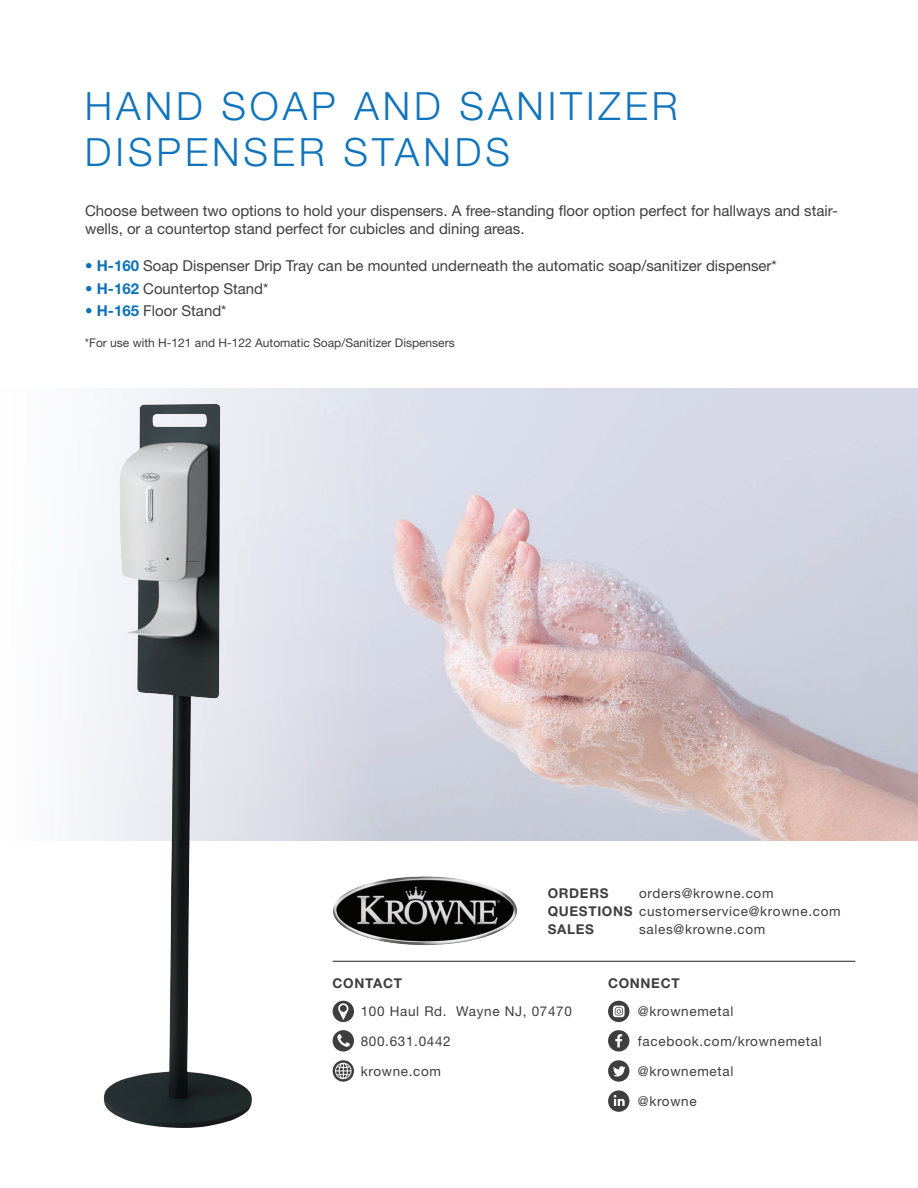
<style>
.page{position:relative;width:918px;height:1188px;background:#fff}
.page>*{position:absolute;margin:0;border:0;box-sizing:border-box;transform-origin:0 0}
.t1{font:300 39px/46.8px "Helvetica Neue LT Std";letter-spacing:.1em;color:#1074bc}
.t2{font:15px/18px "Helvetica Neue LT Std";color:#3e3e3f}
.t3{font:13.5px/18px "Helvetica Neue LT Std";letter-spacing:.05em;color:#3e3e3f}
.t4{font:700 13.5px "Helvetica Neue LT Std";letter-spacing:.05em;color:#3e3e3f}
.t5{font:12px "Helvetica Neue LT Std";color:#3e3e3f}
.s1{color:#0b72ba}
.s2{font-weight:700;color:#0b72ba}
.s3{font-weight:700}
</style>
<div class="page">
<svg style="left:608px;top:1030px;width:21px;height:22px"></svg>
<svg style="left:608px;top:1001px;width:21px;height:21px"></svg>
<svg style="left:608px;top:1060px;width:21px;height:22px"></svg>
<svg style="left:333px;top:1030px;width:21px;height:22px"></svg>
<svg style="left:333px;top:1060px;width:21px;height:22px"></svg>
<svg style="left:608px;top:1090px;width:21px;height:22px"></svg>
<img style="left:78px;top:389px;width:840px;height:452px">
<img style="left:104px;top:404px;width:148px;height:724px">
<img style="left:333px;top:876px;width:184px;height:69px">
<svg style="left:333px;top:1001px;width:21px;height:21px"></svg>
<hr style="left:333px;top:961px;width:522px;height:1px;background:#231f20">
<h1 class="t1" style="left:85px;top:82px;width:594px">HAND SOAP AND SANITIZER<br>DISPENSER STANDS</h1>
<p class="t2" style="left:85px;top:202px;width:754px">Choose between two options to hold your dispensers. A free-standing floor option perfect for hallways and stair&shy;wells, or a countertop stand perfect for cubicles and dining areas.</p>
<p class="t2" style="left:85px;top:257px;width:693px"><span class="s1">•</span> <span class="s2">H-160</span> Soap Dispenser Drip Tray can be mounted underneath the automatic soap/sanitizer dispenser*</p>
<p class="t2" style="left:85px;top:279px;width:185px"><span class="s1">•</span> <span class="s2">H-162</span> Countertop Stand*</p>
<p class="t2" style="left:85px;top:302px;width:143px"><span class="s1">•</span> <span class="s2">H-165</span> Floor Stand*</p>
<p class="t5" style="left:85px;top:336px;width:371px">*For use with H-121 and H-122 Automatic Soap/Sanitizer Dispensers</p>
<p class="t3" style="left:548px;top:884px;width:294px;text-indent:92px">orders@krowne.com<br><span class="s3">QUESTIONS</span> customerservice@krowne.com<br><span class="s3">SALES</span></p>
<p class="t4" style="left:548px;top:885px;width:62px">ORDERS</p>
<p class="t3" style="left:639px;top:920px;width:128px">sales@krowne.com</p>
<p class="t4" style="left:333px;top:975px;width:71px">CONTACT</p>
<p class="t4" style="left:608px;top:975px;width:73px">CONNECT</p>
<p class="t3" style="left:361px;top:1002px;width:213px">100 Haul Rd. Wayne NJ, 07470</p>
<p class="t3" style="left:361px;top:1032px;width:91px">800.631.0442</p>
<p class="t3" style="left:361px;top:1062px;width:82px">krowne.com</p>
<p class="t3" style="left:638px;top:997px;width:185px;line-height:29.4px">@krownemetal facebook.com/krownemetal</p>
<p class="t3" style="left:638px;top:1062px;width:97px">@krownemetal</p>
<p class="t3" style="left:638px;top:1092px;width:60px">@krowne</p>
</div>
